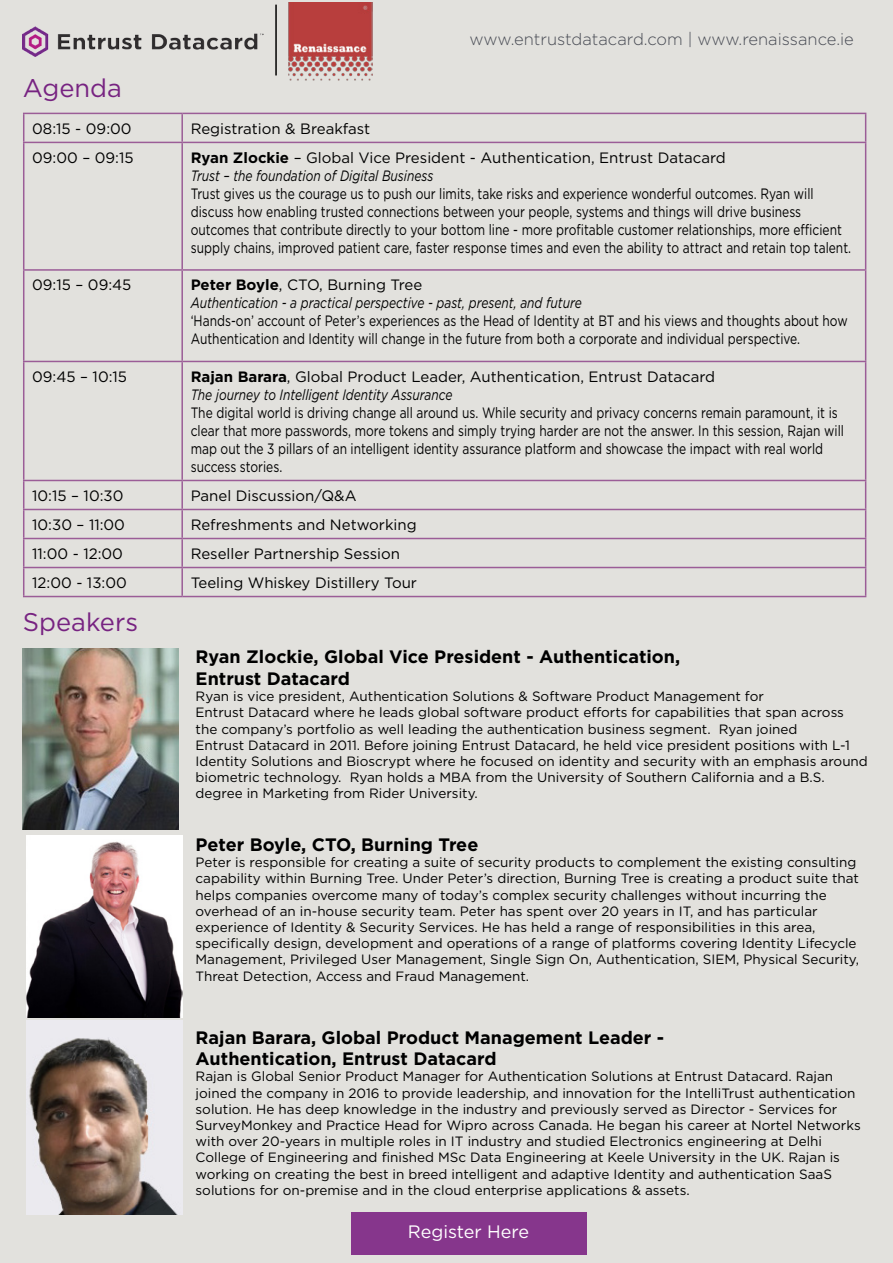
<style>
.page{position:relative;width:893px;height:1263px;background:#e2e1dd}
.page>*{position:absolute;margin:0;border:0;box-sizing:border-box;transform-origin:0 0}
.t1{font:25.5px "Gotham";color:#772381}
.t2{font:700 18px/21.6px "Gotham";color:#000}
.t3{font:18px "Gotham";color:#fff}
.t4{font:300 16.5px "Gotham";color:#484b54}
.t5{font:15px/18px "Gotham";color:#000;scale:.8 1}
.t6{font:15px/18px "Gotham";color:#000}
.t7{font:italic 15px/18px "Gotham";color:#000;scale:.8 1}
.t8{font:13.5px/16.2px "Gotham";color:#000}
.s1{font-weight:700}
.s2{font-style:italic}
.s3{font-weight:700;font-style:normal}
.s4{font-style:normal}
</style>
<div class="page">
<img style="left:23px;top:26px;width:240px;height:30px">
<img style="left:289px;top:2px;width:83px;height:78px">
<hr style="left:275px;top:5px;width:2px;height:70px;background:#010000">
<hr style="left:23px;top:113px;width:159px;height:1px;background:#9b5d97">
<svg style="left:23px;top:114px;width:1px;height:28px"></svg>
<hr style="left:182px;top:113px;width:684px;height:1px;background:#9b5d97">
<hr style="left:181px;top:114px;width:2px;height:28px;background:#9b5d97">
<svg style="left:865px;top:114px;width:1px;height:28px"></svg>
<hr style="left:23px;top:142px;width:159px;height:1px;background:#9b5d97">
<hr style="left:23px;top:143px;width:1px;height:126px;background:#9b5d97">
<hr style="left:182px;top:142px;width:684px;height:1px;background:#9b5d97">
<hr style="left:181px;top:143px;width:2px;height:126px;background:#9b5d97">
<hr style="left:865px;top:143px;width:1px;height:126px;background:#9b5d97">
<hr style="left:23px;top:269px;width:159px;height:2px;background:#9b5d97">
<hr style="left:23px;top:271px;width:1px;height:90px;background:#9b5d97">
<hr style="left:182px;top:269px;width:684px;height:2px;background:#9b5d97">
<hr style="left:181px;top:271px;width:2px;height:90px;background:#9b5d97">
<hr style="left:865px;top:271px;width:1px;height:90px;background:#9b5d97">
<hr style="left:23px;top:361px;width:159px;height:1px;background:#9b5d97">
<hr style="left:23px;top:362px;width:1px;height:118px;background:#9b5d97">
<hr style="left:182px;top:361px;width:684px;height:1px;background:#9b5d97">
<hr style="left:181px;top:362px;width:2px;height:118px;background:#9b5d97">
<hr style="left:865px;top:362px;width:1px;height:118px;background:#9b5d97">
<hr style="left:23px;top:480px;width:159px;height:1px;background:#9b5d97">
<hr style="left:182px;top:480px;width:684px;height:1px;background:#9b5d97">
<hr style="left:181px;top:481px;width:2px;height:28px;background:#9b5d97">
<hr style="left:23px;top:509px;width:159px;height:1px;background:#9b5d97">
<hr style="left:182px;top:509px;width:684px;height:1px;background:#9b5d97">
<hr style="left:181px;top:510px;width:2px;height:28px;background:#9b5d97">
<hr style="left:23px;top:538px;width:159px;height:1px;background:#9b5d97">
<hr style="left:182px;top:538px;width:684px;height:1px;background:#9b5d97">
<hr style="left:181px;top:539px;width:2px;height:28px;background:#9b5d97">
<hr style="left:23px;top:567px;width:159px;height:1px;background:#9b5d97">
<svg style="left:23px;top:481px;width:1px;height:115px"></svg>
<hr style="left:182px;top:567px;width:684px;height:1px;background:#9b5d97">
<hr style="left:181px;top:568px;width:2px;height:28px;background:#9b5d97">
<svg style="left:865px;top:481px;width:1px;height:115px"></svg>
<hr style="left:23px;top:596px;width:159px;height:1px;background:#9b5d97">
<hr style="left:182px;top:596px;width:684px;height:1px;background:#9b5d97">
<img style="left:23px;top:648px;width:155px;height:182px">
<img style="left:27px;top:1020px;width:155px;height:195px">
<img style="left:27px;top:836px;width:155px;height:181px">
<div style="left:351px;top:1212px;width:235px;height:42px;background:#86368c"></div>
<h1 class="t1" style="left:23px;top:72px;width:100px">Agenda</h1>
<p class="t4" style="left:469px;top:28px;width:386px">www.entrustdatacard.com | www.renaissance.ie</p>
<p class="t6" style="left:32px;top:119px;width:101px">08:15 - 09:00</p>
<p class="t6" style="left:191px;top:119px;width:181px">Registration &amp; Breakfast</p>
<p class="t6" style="left:32px;top:148px;width:103px">09:00 – 09:15</p>
<p class="t6" style="left:191px;top:148px;width:537px"><span class="s1">Ryan Zlockie</span> – Global Vice President - Authentication, Entrust Datacard<br><span class="s2">Trust – the foundation of Digital Business</span></p>
<p class="t5" style="left:191px;top:184px;width:827px">Trust gives us the courage us to push our limits, take risks and experience wonderful outcomes. Ryan will discuss how enabling trusted connections between your people, systems and things will drive business outcomes that contribute directly to your bottom line - more profitable customer relationships, more efficient supply chains, improved patient care, faster response times and even the ability to attract and retain top talent.</p>
<p class="t6" style="left:32px;top:276px;width:101px">09:15 – 09:45</p>
<p class="t7" style="left:191px;top:276px;width:491px"><span class="s3">Peter Boyle</span><span class="s4">, CTO, Burning Tree<br></span>Authentication - a practical perspective - past, present, and future</p>
<p class="t5" style="left:191px;top:312px;width:823px">‘Hands-on’ account of Peter’s experiences as the Head of Identity at BT and his views and thoughts about how<br>Authentication and Identity will change in the future from both a corporate and individual perspective.</p>
<p class="t6" style="left:32px;top:367px;width:96px">09:45 – 10:15</p>
<p class="t6" style="left:191px;top:367px;width:526px"><span class="s1">Rajan Barara</span>, Global Product Leader, Authentication, Entrust Datacard<br><span class="s2">The journey to Intelligent Identity Assurance</span></p>
<p class="t5" style="left:191px;top:403px;width:818px">The digital world is driving change all around us. While security and privacy concerns remain paramount, it is clear that more passwords, more tokens and simply trying harder are not the answer. In this session, Rajan will map out the 3 pillars of an intelligent identity assurance platform and showcase the impact with real world success stories.</p>
<p class="t6" style="left:32px;top:486px;width:93px">10:15 – 10:30</p>
<p class="t6" style="left:191px;top:486px;width:167px">Panel Discussion/Q&amp;A</p>
<p class="t6" style="left:32px;top:515px;width:94px">10:30 – 11:00</p>
<p class="t6" style="left:191px;top:515px;width:227px">Refreshments and Networking</p>
<p class="t6" style="left:32px;top:544px;width:92px">11:00 - 12:00</p>
<p class="t6" style="left:191px;top:544px;width:211px">Reseller Partnership Session</p>
<p class="t6" style="left:32px;top:573px;width:96px">12:00 - 13:00</p>
<p class="t6" style="left:191px;top:573px;width:228px">Teeling Whiskey Distillery Tour</p>
<h1 class="t1" style="left:23px;top:606px;width:117px">Speakers</h1>
<h2 class="t2" style="left:196px;top:646px;width:486px">Ryan Zlockie, Global Vice President - Authentication,<br>Entrust Datacard</h2>
<p class="t8" style="left:196px;top:688px;width:674px">Ryan is vice president, Authentication Solutions &amp; Software Product Management for<br>Entrust Datacard where he leads global software product efforts for capabilities that span across the company’s portfolio as well leading the authentication business segment. Ryan joined<br>Entrust Datacard in 2011. Before joining Entrust Datacard, he held vice president positions with L-1<br>Identity Solutions and Bioscrypt where he focused on identity and security with an emphasis around biometric technology. Ryan holds a MBA from the University of Southern California and a B.S. degree in Marketing from Rider University.</p>
<h2 class="t2" style="left:196px;top:834px;width:284px">Peter Boyle, CTO, Burning Tree</h2>
<p class="t8" style="left:196px;top:854px;width:665px">Peter is responsible for creating a suite of security products to complement the existing consulting capability within Burning Tree. Under Peter’s direction, Burning Tree is creating a product suite that helps companies overcome many of today’s complex security challenges without incurring the overhead of an in-house security team. Peter has spent over 20 years in IT, and has particular experience of Identity &amp; Security Services. He has held a range of responsibilities in this area, specifically design, development and operations of a range of platforms covering Identity Lifecycle Management, Privileged User Management, Single Sign On, Authentication, SIEM, Physical Security, Threat Detection, Access and Fraud Management.</p>
<h2 class="t2" style="left:196px;top:1026px;width:470px">Rajan Barara, Global Product Management Leader -<br>Authentication, Entrust Datacard</h2>
<p class="t8" style="left:196px;top:1068px;width:667px">Rajan is Global Senior Product Manager for Authentication Solutions at Entrust Datacard. Rajan joined the company in 2016 to provide leadership, and innovation for the IntelliTrust authentication solution. He has deep knowledge in the industry and previously served as Director - Services for SurveyMonkey and Practice Head for Wipro across Canada. He began his career at Nortel Networks with over 20-years in multiple roles in IT industry and studied Electronics engineering at Delhi College of Engineering and finished MSc Data Engineering at Keele University in the UK. Rajan is working on creating the best in breed intelligent and adaptive Identity and authentication SaaS solutions for on-premise and in the cloud enterprise applications &amp; assets.</p>
<h2 class="t3" style="left:408px;top:1220px;width:123px">Register Here</h2>
</div>
